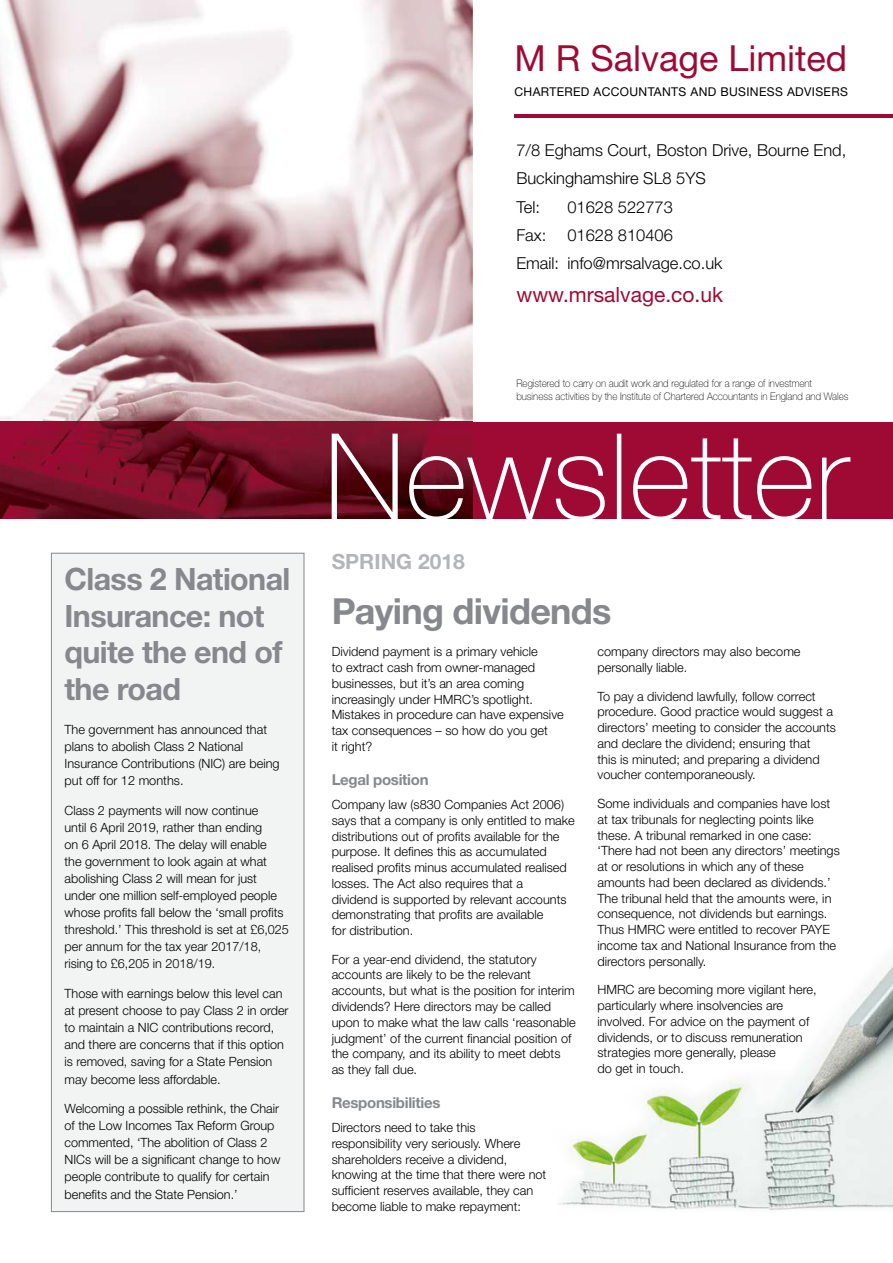
<style>
.page{position:relative;width:893px;height:1263px;background:#fff}
.page>*{position:absolute;margin:0;border:0;box-sizing:border-box;transform-origin:0 0}
.t1{font:36px "Helvetica Neue";color:#9e0a34}
.t2{font:700 36px "Helvetica Neue";letter-spacing:-.02em;color:#86888c}
.t3{font:700 30.75px/36.6px "Helvetica Neue";letter-spacing:-.02em;color:#86888d}
.t4{font:21px "Helvetica Neue";color:#9e0a34}
.t5{font:700 21px "Helvetica Neue";color:#b4b5b9}
.t6{font:300 16.5px/28.2px "Helvetica Neue";color:#000}
.t7{font:700 15px "Helvetica Neue";letter-spacing:-.02em;color:#86888c}
.t8{font:300 12.75px/15.8px "Helvetica Neue";color:#000}
.t9{font:12.15px "Helvetica Neue";letter-spacing:.03em;color:#000}
.t10{font:100 10.5px/12.6px "Helvetica Neue";color:#000;scale:.93 1}
</style>
<div class="page">
<img style="left:0;top:0;width:473px;height:519px">
<div style="left:473px;top:422px;width:420px;height:96px;background:#9e0a34"></div>
<img style="left:0;top:422px;width:473px;height:96px">
<svg style="left:332px;top:434px;width:518px;height:85px"></svg>
<hr style="left:514px;top:114px;width:379px;height:4px;background:#9e0a34">
<img style="left:558px;top:957px;width:335px;height:253px">
<div style="left:51px;top:553px;width:253px;height:658px;background:#f2f3f3"></div>
<div style="left:51px;top:553px;width:253px;height:659px;border:1px solid #86888d"></div>
<h1 class="t1" style="left:514px;top:37px;width:334px">M R Salvage Limited</h1>
<p class="t9" style="left:514px;top:84px;width:335px">CHARTERED ACCOUNTANTS AND BUSINESS ADVISERS</p>
<p class="t6" style="left:516px;top:136px;width:331px">7/8 Eghams Court, Boston Drive, Bourne End,<br>Buckinghamshire SL8 5YS<br>Tel:</p>
<p class="t6" style="left:567px;top:192px;width:107px">01628 522773</p>
<p class="t6" style="left:516px;top:220px;width:31px">Fax:</p>
<p class="t6" style="left:516px;top:220px;width:208px;text-align:center">01628 810406<br>Email: info@mrsalvage.co.uk</p>
<h3 class="t4" style="left:516px;top:282px;width:208px">www.mrsalvage.co.uk</h3>
<p class="t10" style="left:516px;top:377px;width:359px">Registered to carry on audit work and regulated for a range of investment business activities by the Institute of Chartered Accountants in England and Wales</p>
<h2 class="t3" style="left:65px;top:560px;width:227px">Class 2 National<br>Insurance: not quite the end of the road</h2>
<p class="t8" style="left:65px;top:721px;width:217px;line-height:17.1px">The government has announced that plans to abolish Class 2 National<br>Insurance Contributions (NIC) are being put off for 12 months.</p>
<p class="t8" style="left:65px;top:802px;width:226px;line-height:17.1px">Class 2 payments will now continue<br>until 6 April 2019, rather than ending<br>on 6 April 2018. The delay will enable<br>the government to look again at what abolishing Class 2 will mean for just under one million self-employed people whose profits fall below the ‘small profits threshold.’ This threshold is set at £6,025 per annum for the tax year 2017/18, rising to £6,205 in 2018/19.</p>
<p class="t8" style="left:65px;top:985px;width:226px;line-height:17.1px">Those with earnings below this level can at present choose to pay Class 2 in order to maintain a NIC contributions record, and there are concerns that if this option is removed, saving for a State Pension may become less affordable.</p>
<p class="t8" style="left:65px;top:1100px;width:217px;line-height:17.1px">Welcoming a possible rethink, the Chair of the Low Incomes Tax Reform Group commented, ‘The abolition of Class 2<br>NICs will be a significant change to how people contribute to qualify for certain benefits and the State Pension.’</p>
<h3 class="t5" style="left:332px;top:549px;width:135px">SPRING 2018</h3>
<h1 class="t2" style="left:332px;top:588px;width:281px">Paying dividends</h1>
<p class="t8" style="left:332px;top:644px;width:234px">Dividend payment is a primary vehicle<br>to extract cash from owner-managed businesses, but it’s an area coming increasingly under HMRC’s spotlight.<br>Mistakes in procedure can have expensive tax consequences – so how do you get<br>it right?</p>
<p class="t7" style="left:332px;top:770px;width:98px">Legal position</p>
<p class="t8" style="left:332px;top:796px;width:245px">Company law (s830 Companies Act 2006) says that a company is only entitled to make distributions out of profits available for the purpose. It defines this as accumulated realised profits minus accumulated realised losses. The Act also requires that a<br>dividend is supported by relevant accounts demonstrating that profits are available<br>for distribution.</p>
<p class="t8" style="left:332px;top:951px;width:245px">For a year-end dividend, the statutory accounts are likely to be the relevant accounts, but what is the position for interim dividends? Here directors may be called upon to make what the law calls ‘reasonable judgment’ of the current financial position of the company, and its ability to meet debts as they fall due.</p>
<p class="t7" style="left:332px;top:1093px;width:110px">Responsibilities</p>
<p class="t8" style="left:332px;top:1119px;width:216px">Directors need to take this responsibility very seriously. Where shareholders receive a dividend, knowing at the time that there were not sufficient reserves available, they can become liable to make repayment:</p>
<p class="t8" style="left:597px;top:644px;width:205px">company directors may also become personally liable.</p>
<p class="t8" style="left:597px;top:688px;width:240px">To pay a dividend lawfully, follow correct procedure. Good practice would suggest a directors’ meeting to consider the accounts and declare the dividend; ensuring that<br>this is minuted; and preparing a dividend voucher contemporaneously.</p>
<p class="t8" style="left:597px;top:795px;width:244px">Some individuals and companies have lost at tax tribunals for neglecting points like these. A tribunal remarked in one case: ‘There had not been any directors’ meetings at or resolutions in which any of these amounts had been declared as dividends.’ The tribunal held that the amounts were, in consequence, not dividends but earnings.<br>Thus HMRC were entitled to recover PAYE income tax and National Insurance from the directors personally.</p>
<p class="t8" style="left:597px;top:981px;width:221px">HMRC are becoming more vigilant here, particularly where insolvencies are involved. For advice on the payment of dividends, or to discuss remuneration strategies more generally, please<br>do get in touch.</p>
</div>
